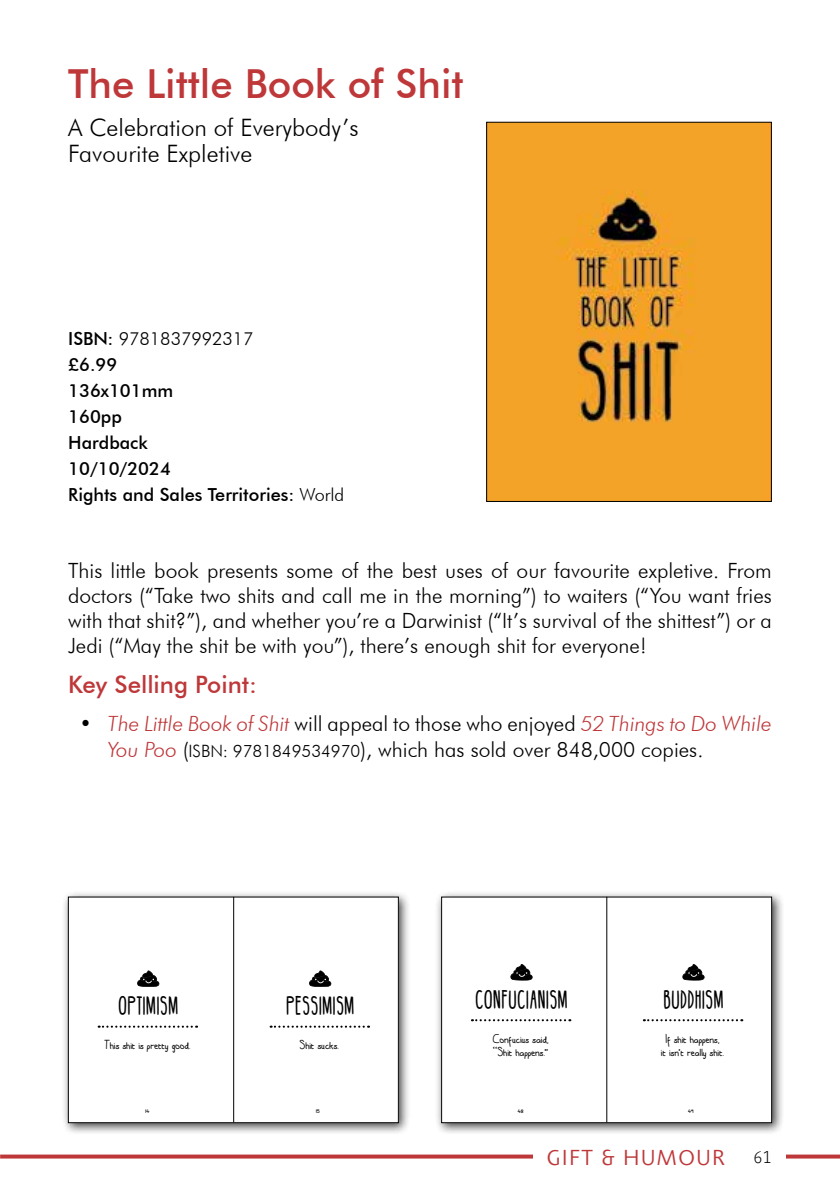
<style>
.page{position:relative;width:840px;height:1191px;background:#fff}
.page>*{position:absolute;margin:0;border:0;box-sizing:border-box;transform-origin:0 0}
.t1{font:500 40px "Futura BT";color:#be3739}
.t2{font:300 24px/26px "Futura BT";color:#000}
.t3{font:500 24px "Futura BT";color:#be3739}
.t4{font:300 22px "Agilita Com";letter-spacing:.06em;color:#be3739}
.t5{font:300 21px/25px "Futura BT";color:#000;text-align:justify}
.t6{font:19px "BELLABOO";letter-spacing:.05em;color:#000;scale:.87 1}
.t7{font:500 18px/26px "Futura BT";color:#000}
.t8{font:200 18px "Agilita Com";color:#000}
.t9{font:12.2px/12.8px "adamshand";letter-spacing:.03em;color:#000}
.t10{font:8.6px "adamshand";letter-spacing:.02em;color:#000}
.s1{font-weight:300}
.s2{font-style:italic;color:#be3739}
.s3{font-size:17px}
</style>
<div class="page">
<svg style="left:0;top:1154px;width:839px;height:4px;background:#c75355"></svg>
<div style="left:533px;top:1148px;width:252px;height:16px;background:#fff"></div>
<img style="left:488px;top:124px;width:281px;height:376px">
<div style="left:486px;top:122px;width:285px;height:380px;border:1px solid #000"></div>
<div style="left:62px;top:890px;width:348px;height:245px;background:#000;opacity:.75"></div>
<div style="left:68px;top:897px;width:330px;height:225px;background:#fff"></div>
<svg style="left:137px;top:970px;width:23px;height:17px"></svg>
<svg style="left:99px;top:1025px;width:98px;height:2px"></svg>
<svg style="left:309px;top:970px;width:23px;height:17px"></svg>
<svg style="left:270px;top:1025px;width:99px;height:2px"></svg>
<div style="left:68px;top:896px;width:330px;height:227px;border:1px solid #000"></div>
<hr style="left:233px;top:896px;width:1px;height:226px;background:#000">
<div style="left:435px;top:890px;width:348px;height:245px;background:#000;opacity:.75"></div>
<div style="left:441px;top:897px;width:330px;height:225px;background:#fff"></div>
<svg style="left:510px;top:964px;width:23px;height:16px"></svg>
<svg style="left:471px;top:1019px;width:99px;height:2px"></svg>
<svg style="left:682px;top:964px;width:23px;height:16px"></svg>
<svg style="left:643px;top:1019px;width:98px;height:2px"></svg>
<div style="left:441px;top:896px;width:330px;height:227px;border:1px solid #000"></div>
<hr style="left:606px;top:896px;width:1px;height:226px;background:#000">
<h1 class="t1" style="left:68px;top:60px;width:397px">The Little Book of Shit</h1>
<p class="t2" style="left:68px;top:114px;width:292px">A Celebration of Everybody’s<br>Favourite Expletive</p>
<p class="t7" style="left:68px;top:326px;width:277px">ISBN: <span class="s1">9781837992317<br></span>£6.99<br>136x101mm<br>160pp<br>Hardback<br>10/10/2024<br>Rights and Sales Territories: <span class="s1">World</span></p>
<p class="t5" style="left:68px;top:558px;width:705px">This little book presents some of the best uses of our favourite expletive. From doctors (“Take two shits and call me in the morning”) to waiters (“You want fries with that shit?”), and whether you’re a Darwinist (“It’s survival of the shittest”) or a Jedi (“May the shit be with you”), there’s enough shit for everyone!</p>
<p class="t3" style="left:68px;top:670px;width:190px">Key Selling Point:</p>
<p class="t5" style="left:108px;top:710px;width:665px;line-height:26px;text-indent:-28px">• <span class="s2">The Little Book of Shit</span> will appeal to those who enjoyed <span class="s2">52 Things to Do While<br>You Poo</span> (<span class="s3">ISBN: 9781849534970</span>), which has sold over 848,000 copies.</p>
<p class="t6" style="left:118px;top:993px;width:70px">OPTIMISM</p>
<p class="t9" style="left:104px;top:1038px;width:87px">This shit is pretty good.</p>
<p class="t6" style="left:286px;top:993px;width:80px">PESSIMISM</p>
<p class="t9" style="left:300px;top:1038px;width:40px">Shit sucks.</p>
<p class="t10" style="left:145px;top:1105px;width:6px">14</p>
<p class="t10" style="left:315px;top:1105px;width:5px">15</p>
<p class="t6" style="left:475px;top:987px;width:107px">CONFUCIANISM</p>
<p class="t9" style="left:492px;top:1032px;width:57px">Confucius said, ‘‘Shit happens.’’</p>
<p class="t6" style="left:663px;top:987px;width:71px">BUDDHISM</p>
<p class="t9" style="left:661px;top:1032px;width:64px;text-align:center">If shit happens,<br>it isn’t really shit.</p>
<p class="t10" style="left:517px;top:1105px;width:7px">48</p>
<p class="t10" style="left:687px;top:1105px;width:7px">49</p>
<p class="t4" style="left:546px;top:1142px;width:180px">GIFT &amp; HUMOUR</p>
<p class="t8" style="left:753px;top:1144px;width:20px">61</p>
</div>
